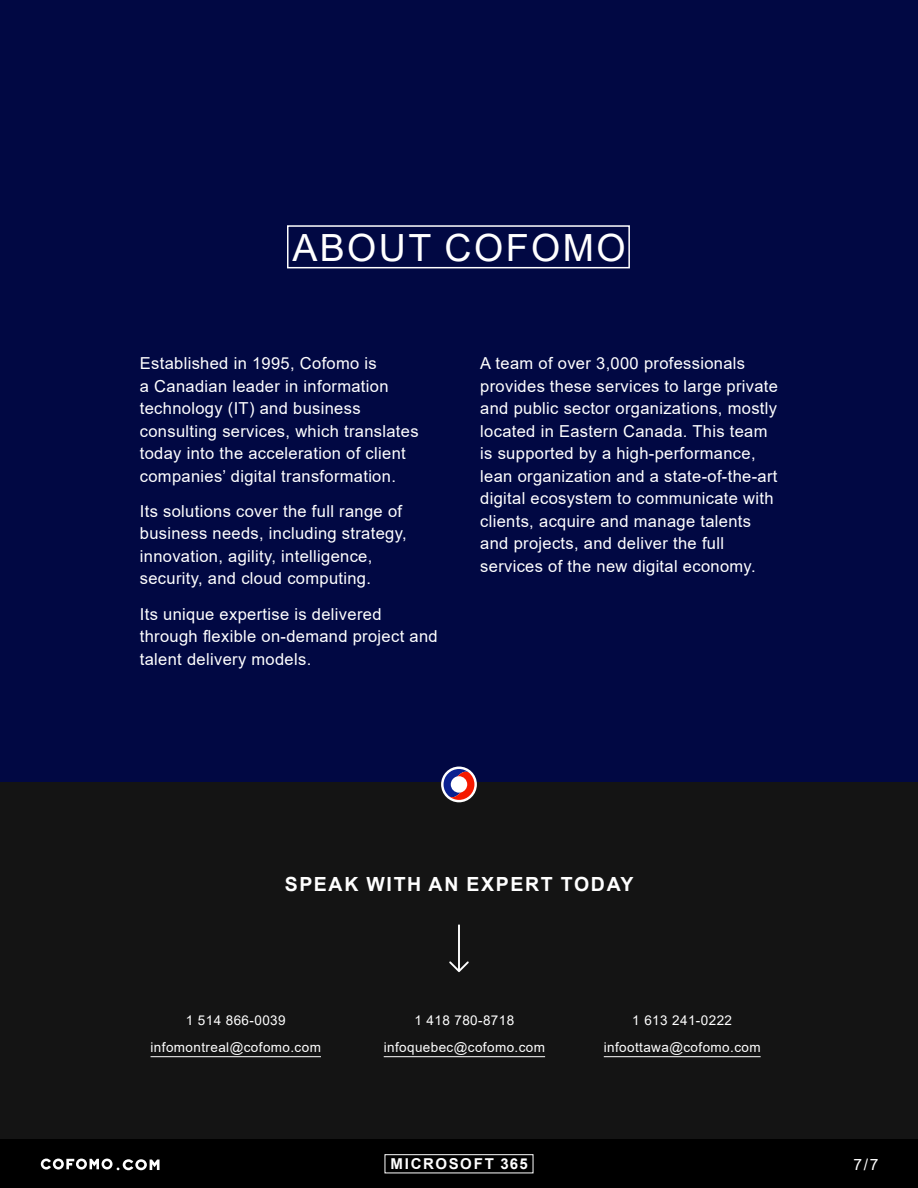
<style>
.page{position:relative;width:918px;height:1188px;background:#fff}
.page>*{position:absolute;margin:0;border:0;box-sizing:border-box;transform-origin:0 0}
.t1{font:37.5px "Arial";letter-spacing:.065em;color:#fff}
.t2{font:700 19.5px "Arial";letter-spacing:.085em;color:#fff}
.t3{font:16.5px/22.5px "Arial";letter-spacing:.02em;color:#fff}
.t4{font:15.6px "Arial";color:#fff}
.t5{font:700 15px "Arial";letter-spacing:.11em;color:#fff}
.t6{font:13.5px "Arial";letter-spacing:.03em;color:#fff}
</style>
<div class="page">
<div style="left:0;top:0;width:918px;height:1144px;background:#010843"></div>
<div style="left:0;top:782px;width:918px;height:362px;background:#141414"></div>
<div style="left:0;top:1140px;width:918px;height:48px;background:#000"></div>
<div style="left:385px;top:1154px;width:148px;height:19px;border:1px solid #fff"></div>
<svg style="left:441px;top:767px;width:36px;height:35px"></svg>
<svg style="left:444px;top:769px;width:30px;height:31px"></svg>
<hr style="left:384px;top:1056px;width:161px;height:1px;background:#fff">
<hr style="left:604px;top:1056px;width:157px;height:1px;background:#fff">
<hr style="left:151px;top:1056px;width:170px;height:1px;background:#fff">
<svg style="left:41px;top:1159px;width:119px;height:11px"></svg>
<div style="left:287px;top:225px;width:343px;height:43px;border:2px solid #fff"></div>
<svg style="left:449px;top:924px;width:20px;height:48px"></svg>
<h1 class="t1" style="left:292px;top:222px;width:335px">ABOUT COFOMO</h1>
<p class="t3" style="left:140px;top:352px;width:280px">Established in 1995, Cofomo is<br>a Canadian leader in information technology (IT) and business consulting services, which translates today into the acceleration of client companies’ digital transformation.</p>
<p class="t3" style="left:140px;top:500px;width:268px">Its solutions cover the full range of business needs, including strategy, innovation, agility, intelligence, security, and cloud computing.</p>
<p class="t3" style="left:140px;top:603px;width:299px">Its unique expertise is delivered through flexible on-demand project and talent delivery models.</p>
<p class="t3" style="left:480px;top:352px;width:299px">A team of over 3,000 professionals provides these services to large private and public sector organizations, mostly located in Eastern Canada. This team is supported by a high-performance, lean organization and a state-of-the-art digital ecosystem to communicate with clients, acquire and manage talents and projects, and deliver the full services of the new digital economy.</p>
<p class="t2" style="left:285px;top:871px;width:350px">SPEAK WITH AN EXPERT TODAY</p>
<p class="t6" style="left:186px;top:1011px;width:101px">1 514 866-0039</p>
<p class="t6" style="left:414px;top:1011px;width:101px">1 418 780-8718</p>
<p class="t6" style="left:632px;top:1011px;width:101px">1 613 241-0222</p>
<p class="t6" style="left:151px;top:1038px;width:172px">infomontreal@cofomo.com</p>
<p class="t6" style="left:384px;top:1038px;width:163px">infoquebec@cofomo.com</p>
<p class="t6" style="left:604px;top:1038px;width:158px">infoottawa@cofomo.com</p>
<p class="t5" style="left:390px;top:1155px;width:139px">MICROSOFT 365</p>
<p class="t4" style="left:854px;top:1158px;width:26px">7/7</p>
</div>
